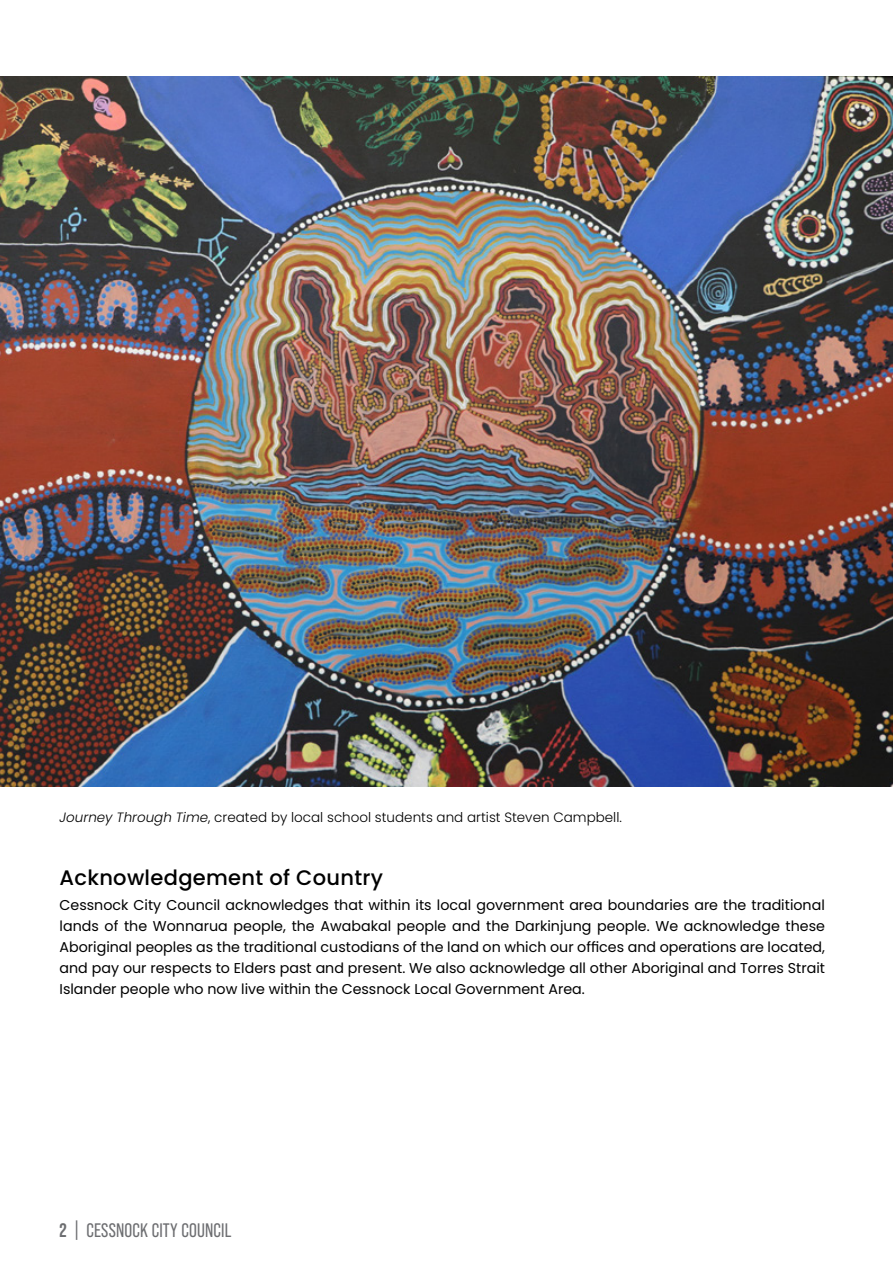
<style>
.page{position:relative;width:893px;height:1263px;background:#fff}
.page>*{position:absolute;margin:0;border:0;box-sizing:border-box;transform-origin:0 0}
.t1{font:500 21px "Poppins";letter-spacing:.015em;color:#000}
.t2{font:19.5px "Bebas Neue Pro";letter-spacing:.01em;color:#6d6e71}
.t3{font:14.25px/21px "Poppins";color:#000;text-align:justify}
.t4{font:300 13.5px "Poppins";color:#000}
.s1{font-style:italic}
.s2{font-weight:700}
</style>
<div class="page">
<img style="left:0;top:77px;width:893px;height:710px">
<p class="t4" style="left:60px;top:809px;width:564px"><span class="s1">Journey Through Time</span>, created by local school students and artist Steven Campbell.</p>
<h1 class="t1" style="left:60px;top:865px;width:325px">Acknowledgement of Country</h1>
<p class="t3" style="left:60px;top:895px;width:767px">Cessnock City Council acknowledges that within its local government area boundaries are the traditional lands of the Wonnarua people, the Awabakal people and the Darkinjung people. We acknowledge these Aboriginal peoples as the traditional custodians of the land on which our offices and operations are located, and pay our respects to Elders past and present. We also acknowledge all other Aboriginal and Torres Strait Islander people who now live within the Cessnock Local Government Area.</p>
<h2 class="t2" style="left:60px;top:1220px;width:173px"><span class="s2">2</span> | CESSNOCK CITY COUNCIL</h2>
</div>
